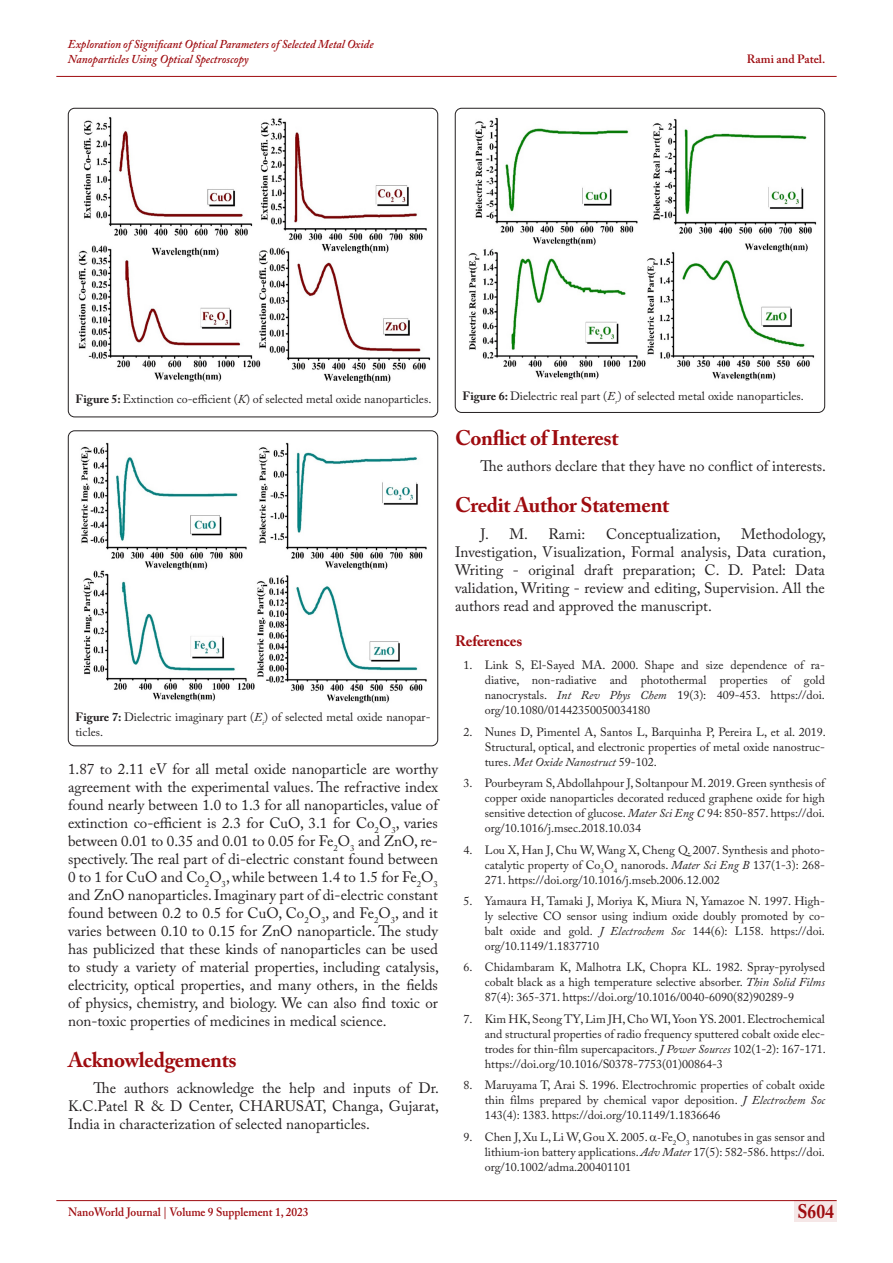
<style>
.page{position:relative;width:893px;height:1263px;background:#fff}
.page>*{position:absolute;margin:0;border:0;box-sizing:border-box;transform-origin:0 0}
.t1{font:700 21px "Adobe Caslon Pro";letter-spacing:-.015em;color:#9e0b0f}
.t2{font:700 19.5px "Adobe Caslon Pro";color:#9e0b0f;scale:.9 1}
.t3{font:15px/18px "Adobe Caslon Pro";color:#231f20;text-align:justify}
.t4{font:700 15px "Adobe Caslon Pro";letter-spacing:-.015em;color:#9e0b0f}
.t5{font:12px/15px "Adobe Caslon Pro";color:#231f20;text-align:justify}
.t6{font:italic 600 12px/14.4px "Adobe Caslon Pro";color:#9e0b0f;scale:.95 1}
.t7{font:600 12px "Adobe Caslon Pro";color:#9e0b0f;scale:.95 1}
.t8{font:600 12px "Adobe Caslon Pro";color:#9e0b0f}
.s1{font-weight:700}
.s2{font-style:italic}
.s3{font-family:"Minion Pro";font-style:italic}
.s4{font-family:"Calibri";font-style:italic}
</style>
<div class="page">
<div style="left:794px;top:1200px;width:43px;height:21px;background:#f5e7e7"></div>
<hr style="left:56px;top:1200px;width:781px;height:1px;background:#9e0b0f">
<hr style="left:56px;top:76px;width:781px;height:1px;background:#9e0b0f">
<div style="left:68px;top:108px;width:370px;height:309px;border:1px solid #231f20;border-radius:6px"></div>
<img style="left:78px;top:117px;width:353px;height:265px">
<div style="left:455px;top:108px;width:370px;height:305px;border:1px solid #231f20;border-radius:6px"></div>
<img style="left:468px;top:117px;width:349px;height:264px">
<div style="left:68px;top:431px;width:370px;height:315px;border:1px solid #231f20;border-radius:6px"></div>
<img style="left:80px;top:442px;width:347px;height:262px">
<p class="t6" style="left:68px;top:37px;width:323px">Exploration of Significant Optical Parameters of Selected Metal Oxide<br>Nanoparticles Using Optical Spectroscopy</p>
<p class="t8" style="left:747px;top:52px;width:80px">Rami and Patel.</p>
<p class="t5" style="left:75px;top:392px;width:357px"><span class="s1">Figure 5:</span> Extinction co-efficient (<span class="s2">K</span>) of selected metal oxide nanoparticles.</p>
<p class="t5" style="left:462px;top:389px;width:343px"><span class="s1">Figure 6:</span> Dielectric real part (<span class="s2">E</span><sub>r</sub>) of selected metal oxide nanoparticles.</p>
<p class="t5" style="left:75px;top:710px;width:357px"><span class="s1">Figure 7:</span> Dielectric imaginary part (<span class="s2">E</span><sub>i</sub>) of selected metal oxide nanopar&shy;ticles.</p>
<p class="t3" style="left:68px;top:760px;width:373px">1.87 to 2.11 eV for all metal oxide nanoparticle are worthy agreement with the experimental values. The refractive index found nearly between 1.0 to 1.3 for all nanoparticles, value of extinction co-efficient is 2.3 for CuO, 3.1 for Co<sub>2</sub>O<sub>3</sub>, varies between 0.01 to 0.35 and 0.01 to 0.05 for Fe<sub>2</sub>O<sub>3</sub> and ZnO, re&shy;spectively. The real part of di-electric constant found between 0 to 1 for CuO and Co<sub>2</sub>O<sub>3</sub>, while between 1.4 to 1.5 for Fe<sub>2</sub>O<sub>3 </sub>and ZnO nanoparticles. Imaginary part of di-electric constant found between 0.2 to 0.5 for CuO, Co<sub>2</sub>O<sub>3</sub>, and Fe<sub>2</sub>O<sub>3</sub>, and it varies between 0.10 to 0.15 for ZnO nanoparticle. The study has publicized that these kinds of nanoparticles can be used to study a variety of material properties, including catalysis, electricity, optical properties, and many others, in the fields of physics, chemistry, and biology. We can also find toxic or non-toxic properties of medicines in medical science.</p>
<p class="t1" style="left:68px;top:1047px;width:170px">Acknowledgements</p>
<p class="t3" style="left:68px;top:1079px;width:372px;text-indent:26px">The authors acknowledge the help and inputs of Dr.<br>K.C.Patel R &amp; D Center, CHARUSAT, Changa, Gujarat, India in characterization of selected nanoparticles.</p>
<p class="t1" style="left:455px;top:425px;width:165px">Conflict of Interest</p>
<p class="t3" style="left:480px;top:457px;width:347px">The authors declare that they have no conflict of interests.</p>
<p class="t1" style="left:455px;top:493px;width:216px">Credit Author Statement</p>
<p class="t3" style="left:480px;top:525px;width:49px">J. M.</p>
<p class="t3" style="left:548px;top:525px;width:38px">Rami:</p>
<p class="t3" style="left:606px;top:525px;width:116px">Conceptualization,</p>
<p class="t3" style="left:455px;top:525px;width:372px;text-indent:286px">Methodology, Investigation, Visualization, Formal analysis, Data curation, Writing - original draft preparation; C. D. Patel: Data validation, Writing - review and editing, Supervision. All the authors read and approved the manuscript.</p>
<p class="t4" style="left:455px;top:632px;width:69px">References</p>
<p class="t5" style="left:485px;top:658px;width:342px;text-indent:-21px">1. Link S, El-Sayed MA. 2000. Shape and size dependence of ra&shy;diative, non-radiative and photothermal properties of gold nanocrystals. <span class="s2">Int Rev Phys Chem</span> 19(3): 409-453. https://doi. org/10.1080/01442350050034180</p>
<p class="t5" style="left:485px;top:724px;width:343px;text-indent:-21px">2. Nunes D, Pimentel A, Santos L, Barquinha P, Pereira L, et al. 2019.<br>Structural, optical, and electronic properties of metal oxide nanostruc&shy;tures. <span class="s2">Met Oxide Nanostruct</span> 59-102.</p>
<p class="t5" style="left:485px;top:775px;width:342px;text-indent:-21px">3. Pourbeyram S, Abdollahpour J, Soltanpour M. 2019. Green synthesis of copper oxide nanoparticles decorated reduced graphene oxide for high sensitive detection of glucose. <span class="s2">Mater Sci Eng C</span> 94: 850-857. https://doi. org/10.1016/j.msec.2018.10.034</p>
<p class="t5" style="left:485px;top:842px;width:342px;text-indent:-21px">4. Lou X, Han J, Chu W, Wang X, Cheng Q. 2007. Synthesis and photo&shy;catalytic property of Co<sub>3</sub>O<sub>4</sub> nanorods. <span class="s2">Mater Sci Eng B</span> 137(1-3): 268- 271. https://doi.org/10.1016/j.mseb.2006.12.002</p>
<p class="t5" style="left:485px;top:893px;width:342px;text-indent:-21px">5. Yamaura H, Tamaki J, Moriya K, Miura N, Yamazoe N. 1997. High&shy;ly selective CO sensor using indium oxide doubly promoted by co&shy;balt oxide and gold. <span class="s2">J Electrochem Soc</span> 144(6): L158. https://doi. org/10.1149/1.1837710</p>
<p class="t5" style="left:485px;top:960px;width:342px;text-indent:-21px">6. Chidambaram K, Malhotra LK, Chopra KL. 1982. Spray-pyrolysed cobalt black as a high temperature selective absorber. <span class="s2">Thin Solid Films </span>87(4): 365-371. https://doi.org/10.1016/0040-6090(82)90289-9</p>
<p class="t5" style="left:485px;top:1011px;width:342px;text-indent:-21px">7. Kim HK, Seong TY, Lim JH, Cho WI, Yoon YS. 2001. Electrochemical and structural properties of radio frequency sputtered cobalt oxide elec&shy;trodes for thin-film supercapacitors. <span class="s2">J Power Sources</span> 102(1-2): 167-171. https://doi.org/10.1016/S0378-7753(01)00864-3</p>
<p class="t5" style="left:485px;top:1077px;width:342px;text-indent:-21px">8. Maruyama T, Arai S. 1996. Electrochromic properties of cobalt oxide thin films prepared by chemical vapor deposition. <span class="s2">J Electrochem Soc </span>143(4): 1383. https://doi.org/10.1149/1.1836646</p>
<p class="t5" style="left:485px;top:1129px;width:342px;text-indent:-21px">9. Chen J, Xu L, Li W, Gou X. 2005. <span class="s3">‐</span>Fe<sub>2</sub>O<sub>3</sub> nanotubes in gas sensor and lithium<span class="s4">‐</span>ion battery applications. <span class="s2">Adv Mater</span> 17(5): 582-586. https://doi. org/10.1002/adma.200401101</p>
<p class="t7" style="left:68px;top:1204px;width:255px">NanoWorld Journal | Volume 9 Supplement 1, 2023</p>
<h2 class="t2" style="left:797px;top:1200px;width:42px">S604</h2>
</div>
